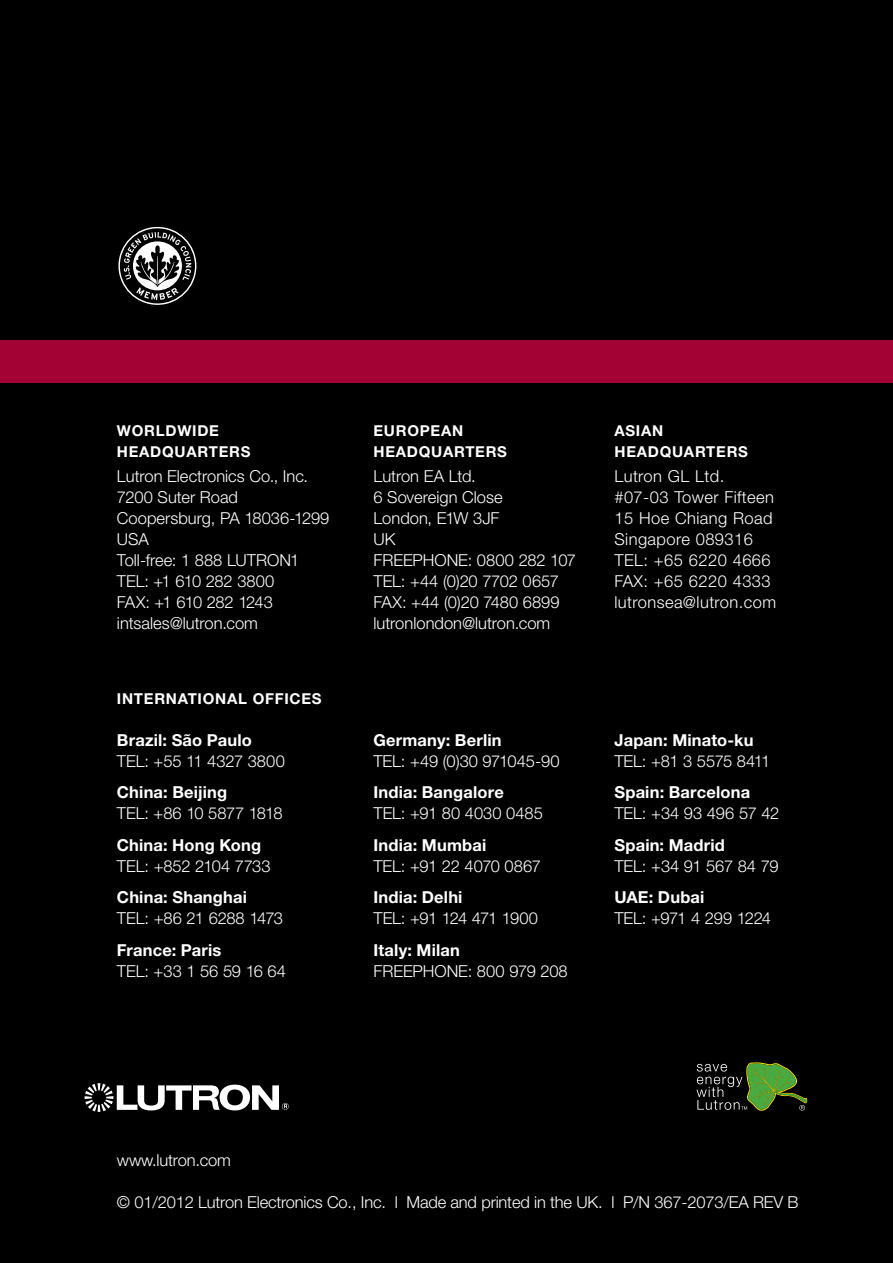
<style>
.page{position:relative;width:893px;height:1263px;background:#000}
.page>*{position:absolute;margin:0;border:0;box-sizing:border-box;transform-origin:0 0}
.t1{font:300 16.5px/21px "Helvetica Neue LT Std";color:#fff}
.t2{font:700 16.5px "Helvetica Neue LT Std";letter-spacing:.01em;color:#fff}
.t3{font:300 16.5px/21px "Helvetica Neue LT Std";letter-spacing:.025em;color:#fff}
.t4{font:300 16.5px "Helvetica Neue LT Std";letter-spacing:-.025em;color:#fff}
.t5{font:300 16.5px "Helvetica Neue LT Std";letter-spacing:-.045em;color:#fff}
.t6{font:300 16.5px "Helvetica Neue LT Std";letter-spacing:-.03em;color:#fff}
.t7{font:700 15px/21px "Helvetica Neue LT Std";letter-spacing:.05em;color:#fff}
</style>
<div class="page">
<div style="left:0;top:340px;width:893px;height:43px;background:#a30234"></div>
<svg style="left:696px;top:1062px;width:111px;height:49px"></svg>
<svg style="left:85px;top:1083px;width:204px;height:29px"></svg>
<svg style="left:118px;top:226px;width:79px;height:79px"></svg>
<p class="t7" style="left:117px;top:422px;width:135px">WORLDWIDE<br>HEADQUARTERS</p>
<p class="t1" style="left:117px;top:468px;width:214px">Lutron Electronics Co., Inc.<br>7200 Suter Road<br>Coopersburg, PA 18036-1299<br>USA<br>Toll-free: 1 888 LUTRON1<br>TEL: +1 610 282 3800<br>FAX: +1 610 282 1243 intsales@lutron.com</p>
<p class="t7" style="left:117px;top:690px;width:206px">INTERNATIONAL OFFICES</p>
<p class="t2" style="left:117px;top:734px;width:136px">Brazil: São Paulo</p>
<p class="t1" style="left:117px;top:752px;width:169px">TEL: +55 11 4327 3800</p>
<p class="t2" style="left:117px;top:787px;width:112px">China: Beijing</p>
<p class="t4" style="left:117px;top:808px;width:167px">TEL: +86 10 5877 1818</p>
<p class="t2" style="left:117px;top:839px;width:146px">China: Hong Kong</p>
<p class="t1" style="left:117px;top:857px;width:155px">TEL: +852 2104 7733</p>
<p class="t2" style="left:117px;top:892px;width:132px">China: Shanghai</p>
<p class="t1" style="left:117px;top:910px;width:168px">TEL: +86 21 6288 1473</p>
<p class="t2" style="left:117px;top:944px;width:106px">France: Paris</p>
<p class="t1" style="left:117px;top:962px;width:171px">TEL: +33 1 56 59 16 64</p>
<p class="t7" style="left:373px;top:422px;width:135px">EUROPEAN<br>HEADQUARTERS</p>
<p class="t1" style="left:373px;top:468px;width:204px">Lutron EA Ltd.<br>6 Sovereign Close<br>London, E1W 3JF<br>UK<br>FREEPHONE: 0800 282 107<br>TEL: +44 (0)20 7702 0657<br>FAX: +44 (0)20 7480 6899 lutronlondon@lutron.com</p>
<p class="t7" style="left:614px;top:422px;width:135px">ASIAN<br>HEADQUARTERS</p>
<p class="t3" style="left:614px;top:468px;width:163px">Lutron GL Ltd. #07-03 Tower Fifteen<br>15 Hoe Chiang Road<br>Singapore 089316<br>TEL: +65 6220 4666<br>FAX: +65 6220 4333 lutronsea@lutron.com</p>
<p class="t2" style="left:373px;top:734px;width:130px">Germany: Berlin</p>
<p class="t1" style="left:373px;top:752px;width:188px">TEL: +49 (0)30 971045-90</p>
<p class="t2" style="left:373px;top:786px;width:132px">India: Bangalore</p>
<p class="t1" style="left:373px;top:805px;width:171px">TEL: +91 80 4030 0485</p>
<p class="t2" style="left:373px;top:839px;width:114px">India: Mumbai</p>
<p class="t1" style="left:373px;top:857px;width:169px">TEL: +91 22 4070 0867</p>
<p class="t2" style="left:373px;top:891px;width:91px">India: Delhi</p>
<p class="t5" style="left:373px;top:912px;width:166px">TEL: +91 124 471 1900</p>
<p class="t2" style="left:373px;top:944px;width:88px">Italy: Milan</p>
<p class="t1" style="left:373px;top:962px;width:196px">FREEPHONE: 800 979 208</p>
<p class="t2" style="left:614px;top:734px;width:141px">Japan: Minato-ku</p>
<p class="t6" style="left:614px;top:755px;width:157px">TEL: +81 3 5575 8411</p>
<p class="t2" style="left:614px;top:786px;width:137px">Spain: Barcelona</p>
<p class="t1" style="left:614px;top:805px;width:166px">TEL: +34 93 496 57 42</p>
<p class="t2" style="left:614px;top:839px;width:112px">Spain: Madrid</p>
<p class="t1" style="left:614px;top:857px;width:166px">TEL: +34 91 567 84 79</p>
<p class="t2" style="left:614px;top:891px;width:92px">UAE: Dubai</p>
<p class="t1" style="left:614px;top:910px;width:158px">TEL: +971 4 299 1224</p>
<p class="t1" style="left:117px;top:1151px;width:116px">www.lutron.com</p>
<p class="t1" style="left:117px;top:1193px;width:683px">© 01/2012 Lutron Electronics Co., Inc. l Made and printed in the UK. l P/N 367-2073/EA REV B</p>
</div>
